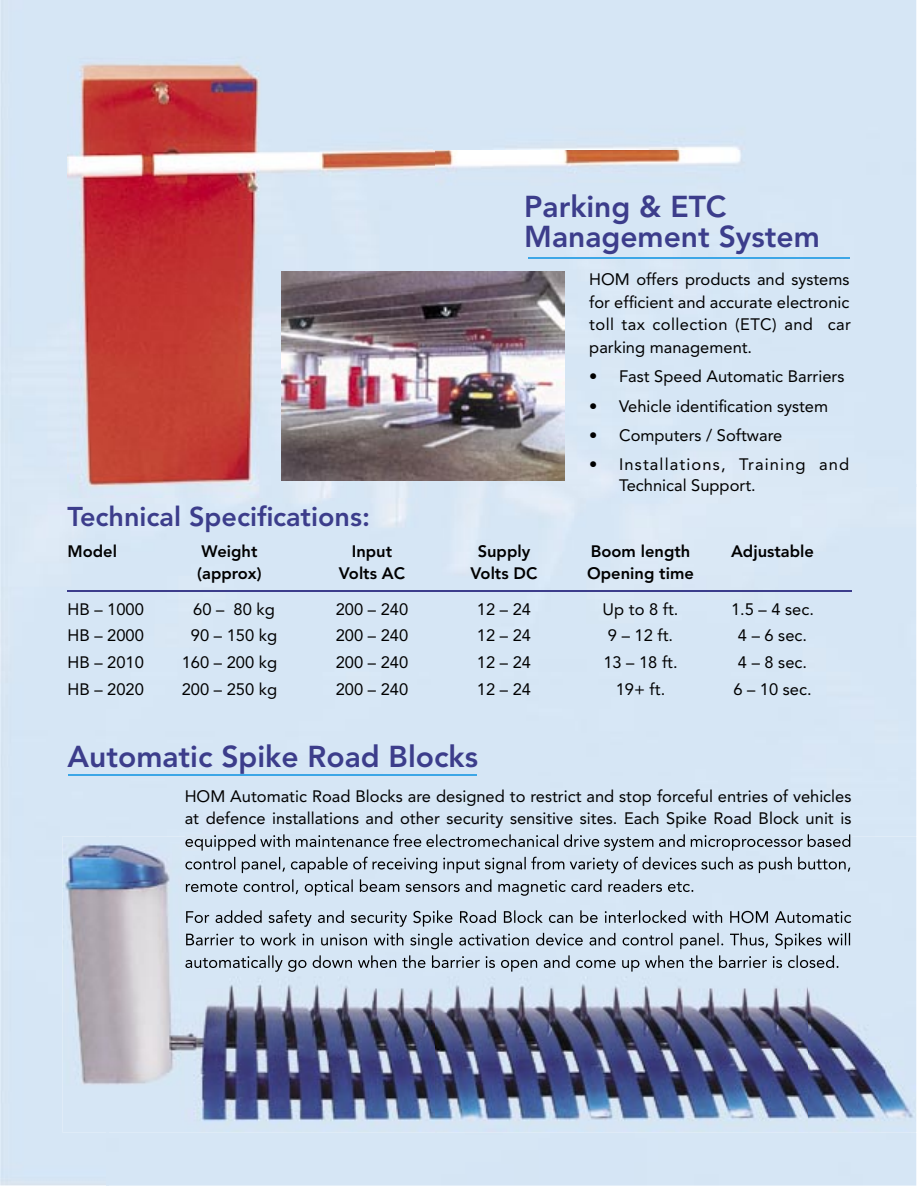
<style>
.page{position:relative;width:918px;height:1188px;background:#fff}
.page>*{position:absolute;margin:0;border:0;box-sizing:border-box;transform-origin:0 0}
.t1{font:800 30px/30px "Avenir";color:#3c3d8b}
.t2{font:800 27px "Avenir";color:#3c3d8b}
.t3{font:16.5px/22.5px "Avenir";color:#000;text-align:justify}
.t4{font:800 16.5px "Avenir";color:#000}
.t5{font:16.5px/21px "Avenir";letter-spacing:.07em;color:#000}
</style>
<div class="page">
<div style="left:0;top:0;width:107px;height:1186px;background:#d6e6f5"></div>
<div style="left:107px;top:486px;width:809px;height:350px;background:#d6e6f5"></div>
<hr style="left:68px;top:590px;width:784px;height:1px;background:#3c3d8b">
<img style="left:68px;top:200px;width:365px;height:297px">
<img style="left:433px;top:150px;width:314px;height:347px">
<img style="left:68px;top:50px;width:366px;height:150px">
<div style="left:433px;top:50px;width:314px;height:100px;background:#d6e6f5"></div>
<img style="left:281px;top:272px;width:283px;height:208px">
<img style="left:185px;top:834px;width:666px;height:2px">
<hr style="left:528px;top:257px;width:322px;height:2px;background:#3ca6e6">
<hr style="left:68px;top:774px;width:409px;height:1px;background:#3ca6e6">
<img style="left:62px;top:836px;width:855px;height:296px">
<img style="left:185px;top:836px;width:666px;height:15px">
<img style="left:185px;top:857px;width:666px;height:16px">
<img style="left:186px;top:879px;width:507px;height:17px">
<img style="left:186px;top:910px;width:665px;height:17px">
<img style="left:186px;top:933px;width:665px;height:16px">
<img style="left:185px;top:955px;width:654px;height:17px">
<h1 class="t1" style="left:524px;top:192px;width:297px">Parking &amp; ETC<br>Management System</h1>
<h2 class="t2" style="left:68px;top:500px;width:304px">Technical Specifications:</h2>
<p class="t3" style="left:589px;top:268px;width:263px">HOM offers products and systems for efficient and accurate electronic toll tax col lec tion (ETC) and car parking management.</p>
<p class="t3" style="left:589px;top:365px;width:257px">• Fast Speed Automatic Barriers</p>
<p class="t3" style="left:589px;top:395px;width:240px">• Vehicle identification system</p>
<p class="t3" style="left:589px;top:424px;width:195px">• Computers / Software</p>
<p class="t5" style="left:619px;top:454px;width:232px;text-indent:-30px">• Installations, Training and<br>Technical Support.</p>
<p class="t4" style="left:68px;top:541px;width:51px">Model</p>
<p class="t4" style="left:202px;top:541px;width:57px">Weight</p>
<p class="t4" style="left:352px;top:541px;width:42px">Input</p>
<p class="t4" style="left:478px;top:541px;width:54px">Supply</p>
<p class="t4" style="left:591px;top:541px;width:101px">Boom length</p>
<p class="t4" style="left:731px;top:541px;width:84px">Adjustable</p>
<p class="t4" style="left:197px;top:564px;width:66px">(approx)</p>
<p class="t4" style="left:339px;top:564px;width:68px">Volts AC</p>
<p class="t4" style="left:471px;top:564px;width:68px">Volts DC</p>
<p class="t4" style="left:587px;top:564px;width:108px">Opening time</p>
<p class="t3" style="left:68px;top:598px;width:78px">HB – 1000</p>
<p class="t3" style="left:193px;top:598px;width:83px">60 – 80 kg</p>
<p class="t3" style="left:336px;top:598px;width:74px">200 – 240</p>
<p class="t3" style="left:477px;top:598px;width:56px">12 – 24</p>
<p class="t3" style="left:603px;top:598px;width:77px">Up to 8 ft.</p>
<p class="t3" style="left:731px;top:598px;width:84px">1.5 – 4 sec.</p>
<p class="t3" style="left:68px;top:624px;width:78px">HB – 2000</p>
<p class="t3" style="left:191px;top:624px;width:88px">90 – 150 kg</p>
<p class="t3" style="left:336px;top:624px;width:74px">200 – 240</p>
<p class="t3" style="left:477px;top:624px;width:56px">12 – 24</p>
<p class="t3" style="left:608px;top:624px;width:67px">9 – 12 ft.</p>
<p class="t3" style="left:738px;top:624px;width:71px">4 – 6 sec.</p>
<p class="t3" style="left:68px;top:651px;width:78px">HB – 2010</p>
<p class="t3" style="left:182px;top:651px;width:97px">160 – 200 kg</p>
<p class="t3" style="left:336px;top:651px;width:74px">200 – 240</p>
<p class="t3" style="left:477px;top:651px;width:56px">12 – 24</p>
<p class="t3" style="left:603px;top:651px;width:76px">13 – 18 ft.</p>
<p class="t3" style="left:738px;top:651px;width:71px">4 – 8 sec.</p>
<p class="t3" style="left:68px;top:678px;width:78px">HB – 2020</p>
<p class="t3" style="left:182px;top:678px;width:97px">200 – 250 kg</p>
<p class="t3" style="left:336px;top:678px;width:74px">200 – 240</p>
<p class="t3" style="left:477px;top:678px;width:56px">12 – 24</p>
<p class="t3" style="left:616px;top:678px;width:51px">19+ ft.</p>
<p class="t3" style="left:733px;top:678px;width:80px">6 – 10 sec.</p>
<h1 class="t1" style="left:68px;top:741px;width:412px">Automatic Spike Road Blocks</h1>
<p class="t3" style="left:185px;top:785px;width:668px">HOM Automatic Road Blocks are designed to restrict and stop forceful entries of vehicles at defence in stal la tions and other security sensitive sites. Each Spike Road Block unit is</p>
</div>
